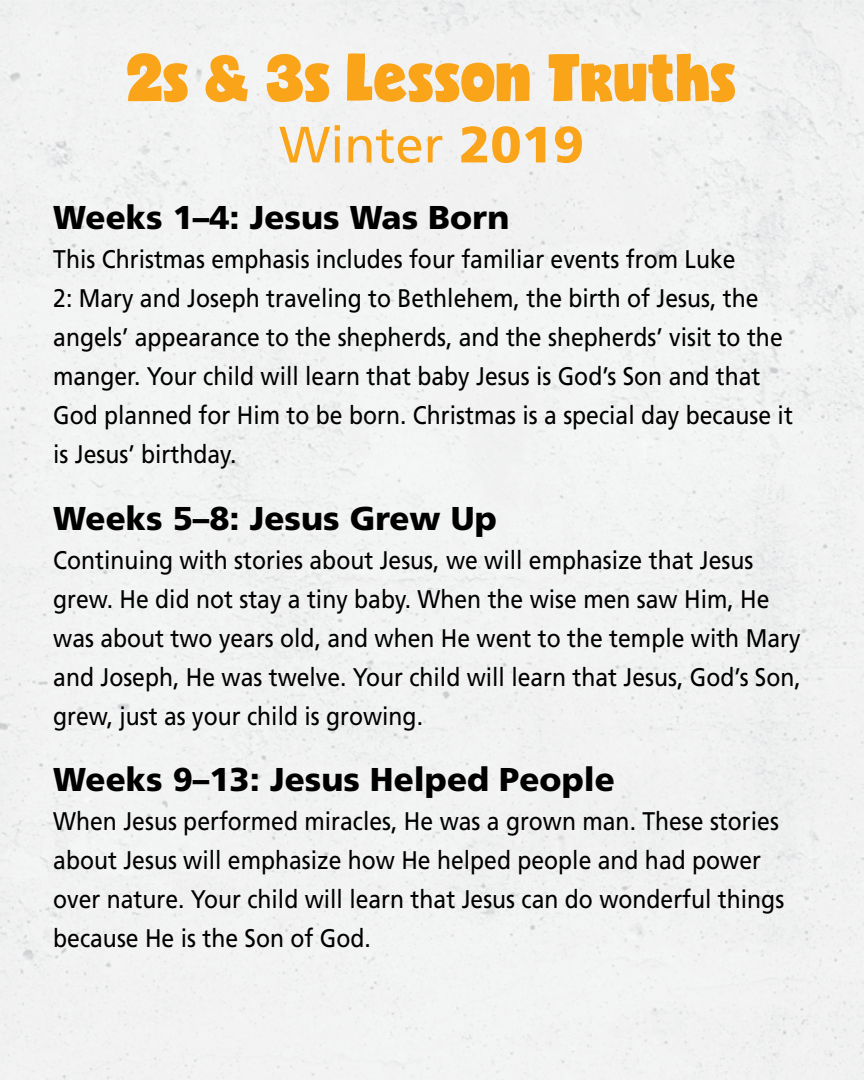
<style>
.page{position:relative;width:864px;height:1080px;background:#f2f2f3}
.page>*{position:absolute;margin:0;border:0;box-sizing:border-box;transform-origin:0 0}
.t1{font:63px "Candy";color:#faa41a}
.t2{font:51px "Frutiger LT Std";color:#faa41a}
.t3{font:900 33px "Frutiger LT Std";color:#000}
.t4{font:25.5px/39px "Frutiger LT Std";color:#000;scale:.9 1}
.s1{font-weight:900}
</style>
<div class="page">
<h1 class="t1" style="left:127px;top:50px;width:610px">2s &amp; 3s Lesson Truths</h1>
<h2 class="t2" style="left:279px;top:115px;width:306px">Winter <span class="s1">2019</span></h2>
<p class="t3" style="left:53px;top:198px;width:458px">Weeks 1–4: Jesus Was Born</p>
<p class="t4" style="left:53px;top:240px;width:823px">This Christmas emphasis includes four familiar events from Luke<br>2: Mary and Joseph traveling to Bethlehem, the birth of Jesus, the angels’ appearance to the shepherds, and the shepherds’ visit to the manger. Your child will learn that baby Jesus is God’s Son and that God planned for Him to be born. Christmas is a special day because it is Jesus’ birthday.</p>
<p class="t3" style="left:53px;top:498px;width:445px">Weeks 5–8: Jesus Grew Up</p>
<p class="t4" style="left:53px;top:540px;width:832px">Continuing with stories about Jesus, we will emphasize that Jesus grew. He did not stay a tiny baby. When the wise men saw Him, He was about two years old, and when He went to the temple with Mary and Joseph, He was twelve. Your child will learn that Jesus, God’s Son, grew, just as your child is growing.</p>
<p class="t3" style="left:53px;top:760px;width:563px">Weeks 9–13: Jesus Helped People</p>
<p class="t4" style="left:53px;top:802px;width:814px">When Jesus performed miracles, He was a grown man. These stories about Jesus will emphasize how He helped people and had power over nature. Your child will learn that Jesus can do wonderful things because He is the Son of God.</p>
</div>
